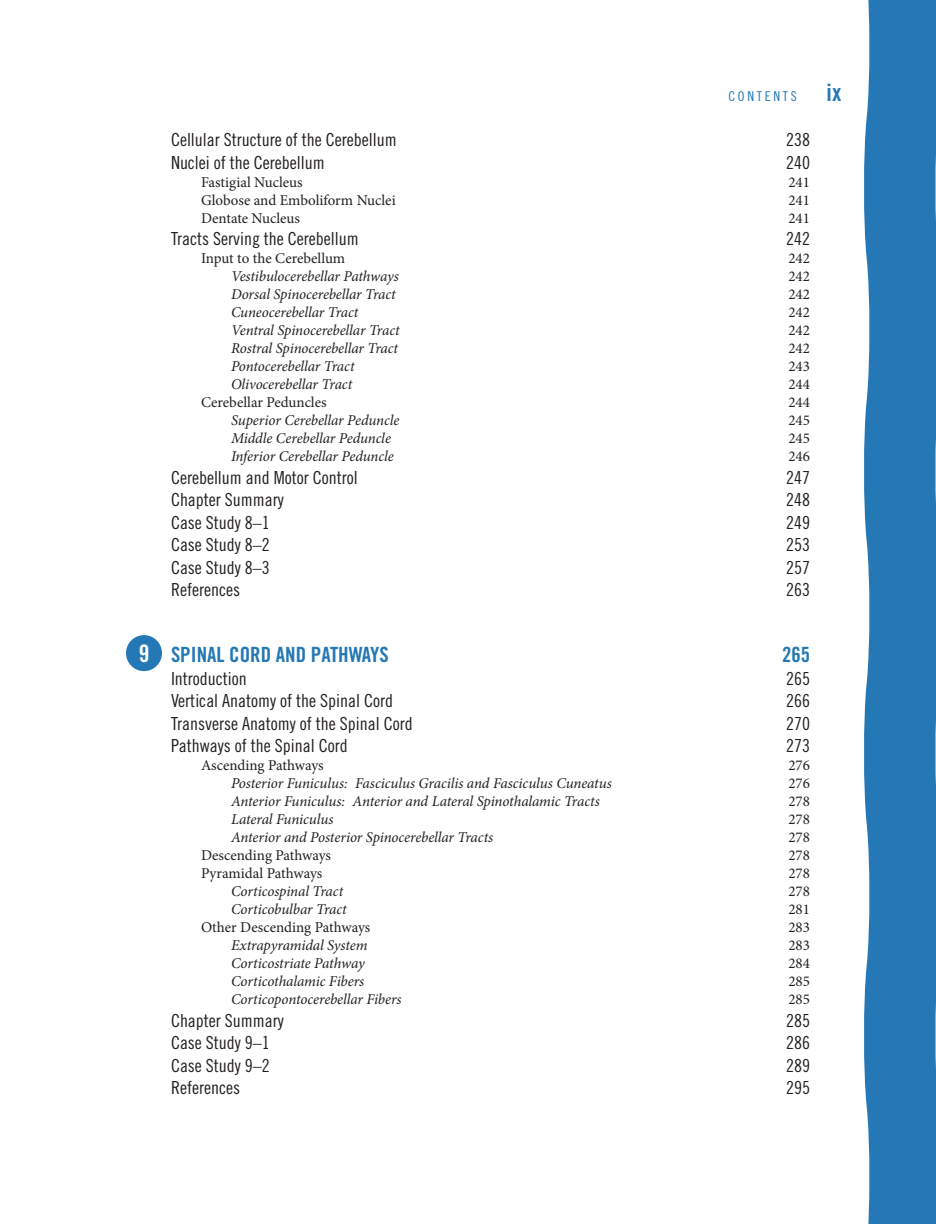
<style>
.page{position:relative;width:936px;height:1224px;background:#fff}
.page>*{position:absolute;margin:0;border:0;box-sizing:border-box;transform-origin:0 0}
.t1{font:24px "Trade Gothic Bold Cond Twenty";color:#2378b5}
.t2{font:21px "Trade Gothic Bold Cond Twenty";color:#2378b5}
.t3{font:18px "Trade Gothic Cond Eighteen";color:#231f20}
.t4{font:italic 15px "Minion Pro";letter-spacing:-.01em;color:#231f20}
.t5{font:15px "Minion Pro";color:#231f20}
.t6{font:13.5px "Trade Gothic Cond Eighteen";color:#2378b5}
.s1{font-family:"Trade Gothic Cond Eighteen";font-size:13.5px}
.s2{font-size:24px;color:#fff}
</style>
<div class="page">
<div style="left:864px;top:0;width:72px;height:1224px;background:#2378b5"></div>
<div style="left:126px;top:635px;width:36px;height:36px;background:#2378b5;border-radius:50%"></div>
<p class="t6" style="left:728px;top:88px;width:19px">CONTENT</p>
<h1 class="t1" style="left:791px;top:78px;width:52px"><span class="s1">S</span> IX</h1>
<p class="t3" style="left:171px;top:129px;width:227px">Cellular Structure of the Cerebellum</p>
<p class="t3" style="left:786px;top:129px;width:25px">238</p>
<p class="t3" style="left:171px;top:152px;width:155px">Nuclei of the Cerebellum</p>
<p class="t3" style="left:786px;top:152px;width:25px">240</p>
<p class="t5" style="left:201px;top:172px;width:103px">Fastigial Nucleus</p>
<p class="t5" style="left:788px;top:172px;width:23px">241</p>
<p class="t5" style="left:201px;top:190px;width:196px">Globose and Emboliform Nuclei</p>
<p class="t5" style="left:788px;top:190px;width:23px">241</p>
<p class="t5" style="left:201px;top:208px;width:101px">Dentate Nucleus</p>
<p class="t5" style="left:788px;top:208px;width:23px">241</p>
<p class="t3" style="left:171px;top:228px;width:189px">Tracts Serving the Cerebellum</p>
<p class="t3" style="left:786px;top:228px;width:25px">242</p>
<p class="t5" style="left:201px;top:248px;width:146px">Input to the Cerebellum</p>
<p class="t5" style="left:788px;top:248px;width:23px">242</p>
<p class="t4" style="left:231px;top:266px;width:169px">Vestibulocerebellar Pathways</p>
<p class="t5" style="left:788px;top:266px;width:23px">242</p>
<p class="t4" style="left:231px;top:284px;width:166px">Dorsal Spinocerebellar Tract</p>
<p class="t5" style="left:788px;top:284px;width:23px">242</p>
<p class="t4" style="left:231px;top:302px;width:129px">Cuneocerebellar Tract</p>
<p class="t5" style="left:788px;top:302px;width:23px">242</p>
<p class="t4" style="left:231px;top:320px;width:170px">Ventral Spinocerebellar Tract</p>
<p class="t5" style="left:788px;top:320px;width:23px">242</p>
<p class="t4" style="left:231px;top:338px;width:169px">Rostral Spinocerebellar Tract</p>
<p class="t5" style="left:788px;top:338px;width:23px">242</p>
<p class="t4" style="left:231px;top:356px;width:125px">Pontocerebellar Tract</p>
<p class="t5" style="left:788px;top:356px;width:23px">243</p>
<p class="t4" style="left:231px;top:374px;width:123px">Olivocerebellar Tract</p>
<p class="t5" style="left:788px;top:374px;width:23px">244</p>
<p class="t5" style="left:201px;top:392px;width:127px">Cerebellar Peduncles</p>
<p class="t5" style="left:788px;top:392px;width:23px">244</p>
<p class="t4" style="left:231px;top:410px;width:170px">Superior Cerebellar Peduncle</p>
<p class="t5" style="left:788px;top:410px;width:23px">245</p>
<p class="t4" style="left:231px;top:428px;width:162px">Middle Cerebellar Peduncle</p>
<p class="t5" style="left:788px;top:428px;width:23px">245</p>
<p class="t4" style="left:231px;top:446px;width:164px">Inferior Cerebellar Peduncle</p>
<p class="t5" style="left:788px;top:446px;width:23px">246</p>
<p class="t3" style="left:171px;top:467px;width:188px">Cerebellum and Motor Control</p>
<p class="t3" style="left:786px;top:467px;width:25px">247</p>
<p class="t3" style="left:171px;top:489px;width:114px">Chapter Summary</p>
<p class="t3" style="left:786px;top:489px;width:25px">248</p>
<p class="t3" style="left:171px;top:512px;width:100px">Case Study 8–1</p>
<p class="t3" style="left:786px;top:512px;width:25px">249</p>
<p class="t3" style="left:171px;top:534px;width:100px">Case Study 8–2</p>
<p class="t3" style="left:786px;top:534px;width:25px">253</p>
<p class="t3" style="left:171px;top:557px;width:100px">Case Study 8–3</p>
<p class="t3" style="left:786px;top:557px;width:25px">257</p>
<p class="t3" style="left:171px;top:579px;width:71px">References</p>
<p class="t3" style="left:786px;top:579px;width:25px">263</p>
<h2 class="t2" style="left:139px;top:642px;width:252px"><span class="s2">9</span> SPINAL CORD AND PATHWAYS</h2>
<h2 class="t2" style="left:782px;top:642px;width:29px">265</h2>
<p class="t3" style="left:171px;top:668px;width:77px">Introduction</p>
<p class="t3" style="left:786px;top:668px;width:25px">265</p>
<p class="t3" style="left:171px;top:690px;width:224px">Vertical Anatomy of the Spinal Cord</p>
<p class="t3" style="left:786px;top:690px;width:25px">266</p>
<p class="t3" style="left:171px;top:713px;width:243px">Transverse Anatomy of the Spinal Cord</p>
<p class="t3" style="left:786px;top:713px;width:25px">270</p>
<p class="t3" style="left:171px;top:735px;width:178px">Pathways of the Spinal Cord</p>
<p class="t3" style="left:786px;top:735px;width:25px">273</p>
<p class="t5" style="left:201px;top:755px;width:124px">Ascending Pathways</p>
<p class="t5" style="left:788px;top:755px;width:23px">276</p>
<p class="t4" style="left:231px;top:773px;width:382px">Posterior Funiculus: Fasciculus Gracilis and Fasciculus Cuneatus</p>
<p class="t5" style="left:788px;top:773px;width:23px">276</p>
<p class="t4" style="left:231px;top:791px;width:370px">Anterior Funiculus: Anterior and Lateral Spinothalamic Tracts</p>
<p class="t5" style="left:788px;top:791px;width:23px">278</p>
<p class="t4" style="left:231px;top:809px;width:104px">Lateral Funiculus</p>
<p class="t5" style="left:788px;top:809px;width:23px">278</p>
<p class="t4" style="left:231px;top:827px;width:264px">Anterior and Posterior Spinocerebellar Tracts</p>
<p class="t5" style="left:788px;top:827px;width:23px">278</p>
<p class="t5" style="left:201px;top:845px;width:132px">Descending Pathways</p>
<p class="t5" style="left:788px;top:845px;width:23px">278</p>
<p class="t5" style="left:201px;top:863px;width:123px">Pyramidal Pathways</p>
<p class="t5" style="left:788px;top:863px;width:23px">278</p>
<p class="t4" style="left:231px;top:881px;width:114px">Corticospinal Tract</p>
<p class="t5" style="left:788px;top:881px;width:23px">278</p>
<p class="t4" style="left:231px;top:899px;width:117px">Corticobulbar Tract</p>
<p class="t5" style="left:788px;top:899px;width:23px">281</p>
<p class="t5" style="left:201px;top:917px;width:171px">Other Descending Pathways</p>
<p class="t5" style="left:788px;top:917px;width:23px">283</p>
<p class="t4" style="left:231px;top:935px;width:138px">Extrapyramidal System</p>
<p class="t5" style="left:788px;top:935px;width:23px">283</p>
<p class="t4" style="left:231px;top:953px;width:135px">Corticostriate Pathway</p>
<p class="t5" style="left:788px;top:953px;width:23px">284</p>
<p class="t4" style="left:231px;top:971px;width:135px">Corticothalamic Fibers</p>
<p class="t5" style="left:788px;top:971px;width:23px">285</p>
<p class="t4" style="left:231px;top:989px;width:172px">Corticopontocerebellar Fibers</p>
<p class="t5" style="left:788px;top:989px;width:23px">285</p>
<p class="t3" style="left:171px;top:1010px;width:114px">Chapter Summary</p>
<p class="t3" style="left:786px;top:1010px;width:25px">285</p>
<p class="t3" style="left:171px;top:1032px;width:100px">Case Study 9–1</p>
<p class="t3" style="left:786px;top:1032px;width:25px">286</p>
<p class="t3" style="left:171px;top:1055px;width:100px">Case Study 9–2</p>
<p class="t3" style="left:786px;top:1055px;width:25px">289</p>
<p class="t3" style="left:171px;top:1077px;width:71px">References</p>
<p class="t3" style="left:786px;top:1077px;width:25px">295</p>
</div>
